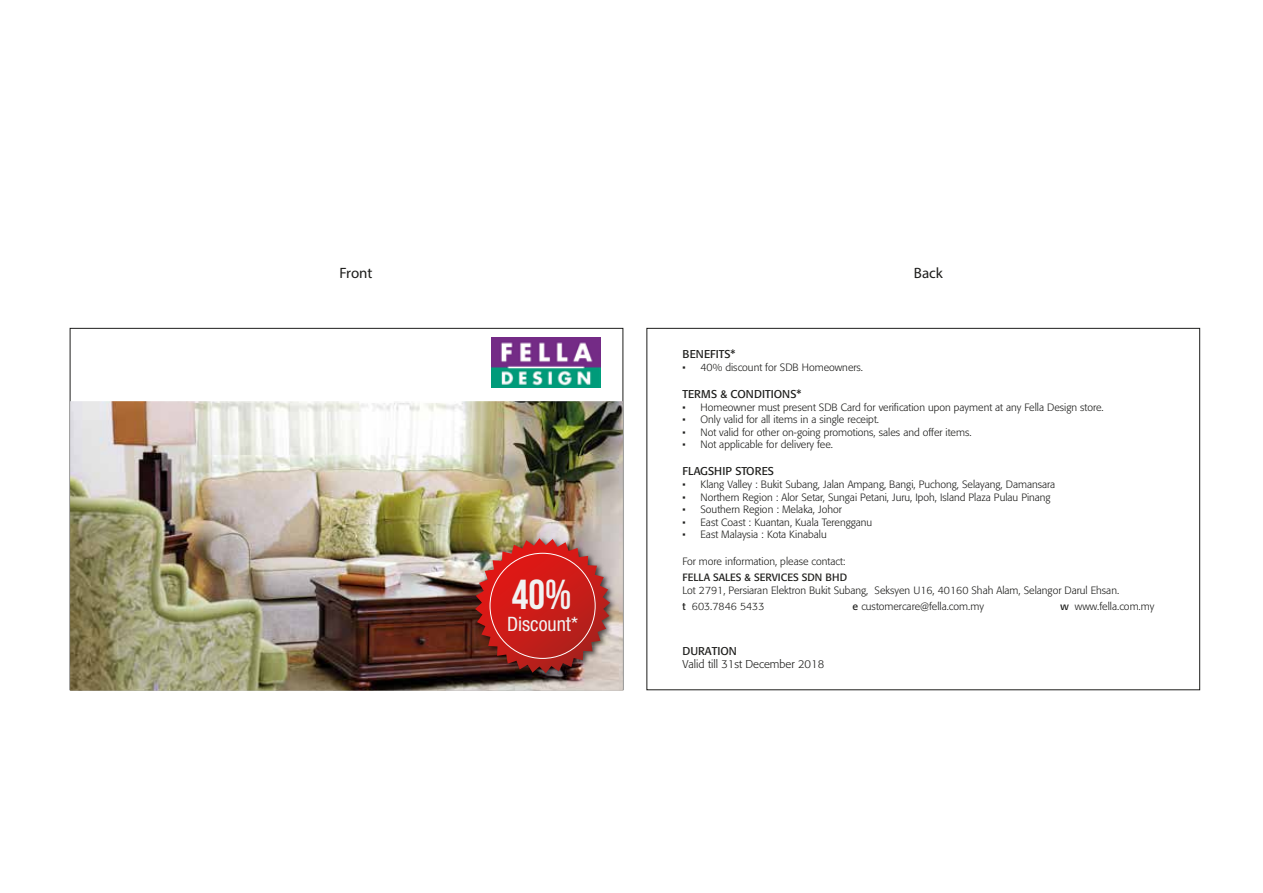
<style>
.page{position:relative;width:1263px;height:893px;background:#fff}
.page>*{position:absolute;margin:0;border:0;box-sizing:border-box;transform-origin:0 0}
.t1{font:41.85px "Bebas Neue";color:#f1f2f2}
.t2{font:condensed 19.8px "Helvetica Neue LT Pro";color:#f1f2f2}
.t3{font:15px "Myriad Pro";color:#1d1d1b}
.t4{font:11.25px "Formata";color:#1d1d1b}
.t5{font:300 11.25px "Formata";color:#1d1d1b}
.t6{font:300 10.5px/16.5px "Formata";color:#1d1d1b}
.t7{font:10.5px "Formata";color:#1d1d1b}
.s1{font-weight:400}
</style>
<div class="page">
<img style="left:70px;top:401px;width:553px;height:290px">
<img style="left:470px;top:533px;width:149px;height:149px">
<img style="left:475px;top:538px;width:135px;height:135px">
<img style="left:491px;top:338px;width:109px;height:49px">
<h3 class="t3" style="left:339px;top:264px;width:35px">Front</h3>
<h3 class="t3" style="left:914px;top:264px;width:31px">Back</h3>
<h1 class="t1" style="left:512px;top:572px;width:61px">40%</h1>
<h2 class="t2" style="left:507px;top:612px;width:72px">Discount*</h2>
<p class="t4" style="left:682px;top:348px;width:54px">BENEFITS*</p>
<p class="t6" style="left:682px;top:359px;width:182px">• 40% discount for SDB Homeowners.</p>
<p class="t4" style="left:682px;top:387px;width:120px">TERMS &amp; CONDITIONS*</p>
<p class="t6" style="left:682px;top:399px;width:423px">• Homeowner must present SDB Card for verification upon payment at any Fella Design store.</p>
<p class="t6" style="left:682px;top:411px;width:198px">• Only valid for all items in a single receipt.</p>
<p class="t6" style="left:682px;top:424px;width:291px">• Not valid for other on-going promotions, sales and offer items.</p>
<p class="t6" style="left:682px;top:437px;width:152px">• Not applicable for delivery fee.</p>
<p class="t4" style="left:682px;top:465px;width:93px">FLAGSHIP STORES</p>
<p class="t6" style="left:682px;top:476px;width:374px">• Klang Valley : Bukit Subang, Jalan Ampang, Bangi, Puchong, Selayang, Damansara</p>
<p class="t6" style="left:682px;top:489px;width:370px">• Northern Region : Alor Setar, Sungai Petani, Juru, Ipoh, Island Plaza Pulau Pinang</p>
<p class="t6" style="left:682px;top:501px;width:161px">• Southern Region : Melaka, Johor</p>
<p class="t6" style="left:682px;top:514px;width:191px">• East Coast : Kuantan, Kuala Terengganu</p>
<p class="t6" style="left:682px;top:527px;width:146px">• East Malaysia : Kota Kinabalu</p>
<p class="t6" style="left:682px;top:553px;width:165px">For more information, please contact:</p>
<p class="t7" style="left:682px;top:571px;width:166px">FELLA SALES &amp; SERVICES SDN BHD</p>
<p class="t6" style="left:682px;top:582px;width:438px">Lot 2791, Persiaran Elektron Bukit Subang, Seksyen U16, 40160 Shah Alam, Selangor Darul Ehsan. <span class="s1">t</span> 603.7846 5433</p>
<p class="t6" style="left:852px;top:598px;width:133px"><span class="s1">e</span> customercare@fella.com.my</p>
<p class="t6" style="left:1060px;top:598px;width:95px"><span class="s1">w</span> www.fella.com.my</p>
<p class="t4" style="left:682px;top:644px;width:56px">DURATION</p>
<p class="t5" style="left:682px;top:658px;width:143px">Valid till 31st December 2018</p>
</div>
